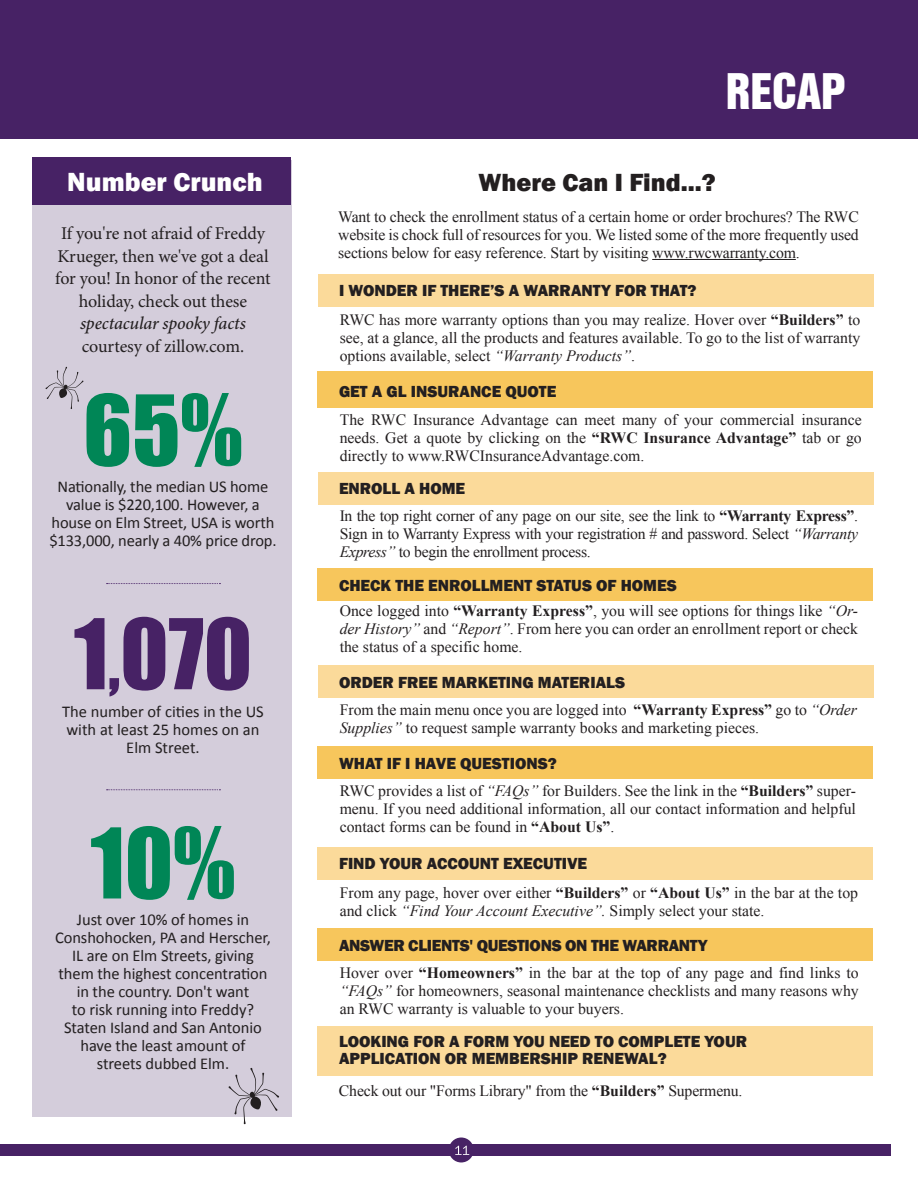
<style>
.page{position:relative;width:918px;height:1188px;background:#fff}
.page>*{position:absolute;margin:0;border:0;box-sizing:border-box;transform-origin:0 0}
.t1{font:90px "Impact";color:#008656}
.t2{font:90px "Impact";color:#472265}
.t3{font:45px "Swiss 921 BT Regular A";color:#fff}
.t4{font:800 27px "Franklin Gothic";color:#fff}
.t5{font:800 25.5px "Franklin Gothic";color:#231f20}
.t6{font:18px/22.5px "Minion Pro";letter-spacing:-.01em;color:#231f20;text-align:center}
.t7{font:italic 500 18px "Minion Pro";letter-spacing:-.01em;color:#231f20}
.t8{font:16.5px/18px "Calibri";letter-spacing:-.005em;color:#231f20;text-align:center}
.t9{font:800 16.5px "Franklin Gothic";color:#231f20}
.t10{font:800 16.5px "Franklin Gothic";letter-spacing:-.02em;color:#231f20}
.t11{font:15.75px/18px "Times New Roman";color:#231f20;text-align:justify}
.s1{font-size:72px}
.s2{font-weight:700}
.s3{font-style:italic}
</style>
<div class="page">
<div style="left:0;top:1144px;width:891px;height:12px;background:#472265"></div>
<div style="left:449px;top:1138px;width:25px;height:24px;background:#472265;border-radius:50%"></div>
<div style="left:0;top:0;width:918px;height:139px;background:#472265"></div>
<div style="left:32px;top:160px;width:259px;height:956px;background:#d4cddb"></div>
<svg style="left:455px;top:1146px;width:14px;height:9px"></svg>
<div style="left:33px;top:158px;width:258px;height:47px;background:#472265"></div>
<div style="left:317px;top:928px;width:556px;height:33px;background:#f7c65c"></div>
<div style="left:317px;top:746px;width:556px;height:33px;background:#f7c65c"></div>
<div style="left:317px;top:568px;width:556px;height:32px;background:#f7c65c"></div>
<div style="left:317px;top:371px;width:556px;height:37px;background:#f7c65c"></div>
<div style="left:317px;top:1026px;width:556px;height:50px;background:#fbda9a"></div>
<div style="left:317px;top:847px;width:556px;height:32px;background:#fbda9a"></div>
<div style="left:318px;top:665px;width:555px;height:33px;background:#fbda9a"></div>
<div style="left:318px;top:472px;width:555px;height:32px;background:#fbda9a"></div>
<div style="left:318px;top:274px;width:555px;height:33px;background:#fbda9a"></div>
<hr style="left:652px;top:259px;width:144px;height:1px;background:#231f20">
<svg style="left:107px;top:583px;width:113px;height:1px"></svg>
<svg style="left:107px;top:789px;width:113px;height:1px"></svg>
<svg style="left:228px;top:1068px;width:51px;height:56px"></svg>
<svg style="left:45px;top:367px;width:39px;height:42px"></svg>
<p class="t4" style="left:67px;top:164px;width:197px">Number Crunch</p>
<p class="t6" style="left:55px;top:222px;width:217px">If you're not afraid of Freddy<br>Krueger, then we've got a deal for you! In honor of the recent holiday, check out these</p>
<p class="t7" style="left:80px;top:311px;width:167px">spectacular spooky facts</p>
<p class="t6" style="left:82px;top:335px;width:164px">courtesy of zillow.com.</p>
<p class="t1" style="left:83px;top:360px;width:161px">65%</p>
<p class="t8" style="left:49px;top:477px;width:229px">Nationally, the median US home value is $220,100. However, a house on Elm Street, USA is worth $133,000, nearly a 40% price drop.</p>
<p class="t2" style="left:74px;top:584px;width:180px">1<span class="s1">,</span>070</p>
<p class="t8" style="left:62px;top:702px;width:203px">The number of cities in the US with at least 25 homes on an<br>Elm Street.</p>
<p class="t1" style="left:91px;top:793px;width:146px">10%</p>
<p class="t8" style="left:55px;top:928px;width:217px">Conshohocken, PA and Herscher,</p>
<p class="t8" style="left:72px;top:946px;width:183px">IL are on Elm Streets, giving</p>
<p class="t8" style="left:59px;top:964px;width:210px">them the highest concentration</p>
<p class="t8" style="left:77px;top:982px;width:174px">in the country. Don't want</p>
<p class="t8" style="left:72px;top:1000px;width:184px">to risk running into Freddy?</p>
<p class="t8" style="left:64px;top:1018px;width:199px">Staten Island and San Antonio have the least amount of</p>
<p class="t8" style="left:97px;top:1054px;width:134px">streets dubbed Elm.</p>
<p class="t8" style="left:77px;top:910px;width:174px">Just over 10% of homes in</p>
<h2 class="t3" style="left:726px;top:62px;width:121px">RECAP</h2>
<p class="t5" style="left:479px;top:166px;width:239px">Where Can I Find...?</p>
<p class="t11" style="left:338px;top:207px;width:522px">Want to check the enrollment status of a certain home or order brochures? The RWC website is chock full of resources for you. We listed some of the more frequently used sections below for easy reference. Start by visiting www.rwcwarranty.com.</p>
<p class="t9" style="left:339px;top:280px;width:359px">I WONDER IF THERE’S A WARRANTY FOR THAT?</p>
<p class="t11" style="left:340px;top:310px;width:522px">RWC has more warranty options than you may realize. Hover over <span class="s2">“Builders”</span> to see, at a glance, all the products and features available. To go to the list of warranty options available, select <span class="s3">“Warranty Products”</span>.</p>
<p class="t9" style="left:339px;top:380px;width:219px">GET A GL INSURANCE QUOTE</p>
<p class="t11" style="left:340px;top:410px;width:524px">The RWC Insurance Advantage can meet many of your commercial insurance needs. Get a quote by clicking on the <span class="s2">“RWC Insurance Advantage”</span> tab or go directly to www.RWCInsuranceAdvantage.com.</p>
<p class="t9" style="left:339px;top:478px;width:128px">ENROLL A HOME</p>
<p class="t11" style="left:340px;top:507px;width:520px">In the top right corner of any page on our site, see the link to <span class="s2">“Warranty Express”</span>.<br>Sign in to Warranty Express with your registration # and password. Select <span class="s3">“Warranty Express”</span> to begin the enrollment process.</p>
<p class="t9" style="left:339px;top:574px;width:339px">CHECK THE ENROLLMENT STATUS OF HOMES</p>
<p class="t11" style="left:340px;top:602px;width:520px">Once logged into <span class="s2">“Warranty Express”</span>, you will see options for things like <span class="s3">“Or&shy;der History”</span> and <span class="s3">“Report”</span>. From here you can order an enrollment report or check the status of a specific home.</p>
<p class="t9" style="left:339px;top:672px;width:288px">ORDER FREE MARKETING MATERIALS</p>
<p class="t11" style="left:340px;top:701px;width:519px">From the main menu once you are logged into <span class="s2">“Warranty Express”</span> go to <span class="s3">“Order<br>Supplies”</span> to request sample warranty books and marketing pieces.</p>
<p class="t9" style="left:339px;top:753px;width:219px">WHAT IF I HAVE QUESTIONS?</p>
<p class="t11" style="left:340px;top:782px;width:518px">RWC provides a list of <span class="s3">“FAQs”</span> for Builders. See the link in the <span class="s2">“Builders”</span> super&shy;menu. If you need additional information, all our contact information and helpful contact forms can be found in <span class="s2">“About Us”</span>.</p>
<p class="t9" style="left:339px;top:853px;width:250px">FIND YOUR ACCOUNT EXECUTIVE</p>
<p class="t11" style="left:340px;top:884px;width:520px">From any page, hover over either <span class="s2">“Builders”</span> or <span class="s2">“About Us”</span> in the bar at the top and click <span class="s3">“Find Your Account Executive”.</span> Simply select your state.</p>
<p class="t10" style="left:339px;top:934px;width:370px">ANSWER CLIENTS' QUESTIONS ON THE WARRANTY</p>
<p class="t11" style="left:340px;top:963px;width:521px">Hover over <span class="s2">“Homeowners”</span> in the bar at the top of any page and find links to <span class="s3">“FAQs”</span> for homeowners, seasonal maintenance checklists and many reasons why an RWC warranty is valuable to your buyers.</p>
<p class="t9" style="left:339px;top:1031px;width:410px">LOOKING FOR A FORM YOU NEED TO COMPLETE YOUR</p>
<p class="t9" style="left:339px;top:1048px;width:329px">APPLICATION OR MEMBERSHIP RENEWAL?</p>
<p class="t11" style="left:339px;top:1081px;width:405px">Check out our "Forms Library" from the <span class="s2">“Builders”</span> Supermenu.</p>
</div>
